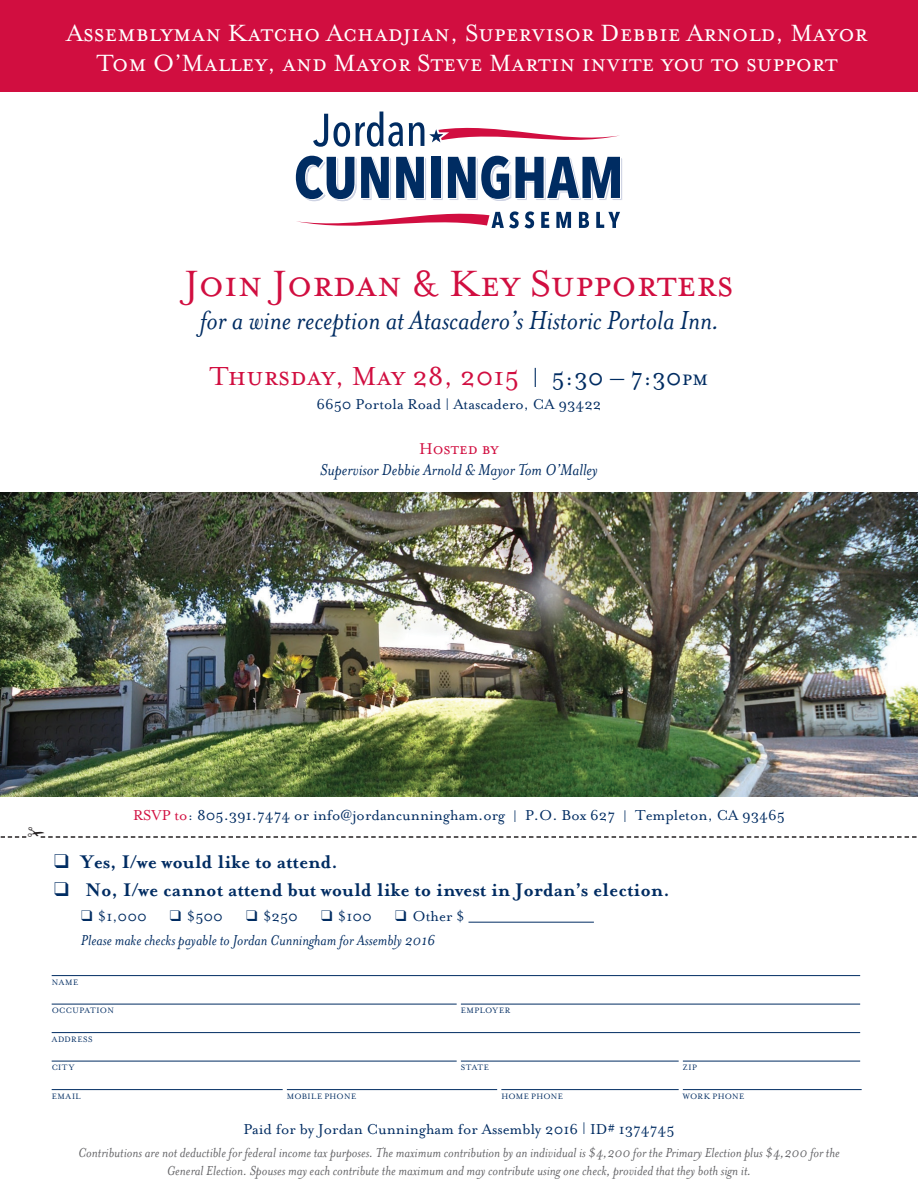
<style>
.page{position:relative;width:918px;height:1188px;background:#fff}
.page>*{position:absolute;margin:0;border:0;box-sizing:border-box;transform-origin:0 0}
.t1{font:42px "Mrs Eaves Small Caps";color:#d10e40}
.t2{font:italic 30px "Mrs Eaves";color:#002c62}
.t3{font:30px "Mrs Eaves Small Caps";color:#d10e40}
.t4{font:27px/30px "Mrs Eaves Small Caps";color:#fff;text-align:center}
.t5{font:700 21px "Mrs Eaves";color:#002c62}
.t6{font:italic 18px "Mrs Eaves";color:#002c62}
.t7{font:18px "Mrs Eaves Small Caps";color:#d10e40}
.t8{font:16.5px "Mrs Eaves Roman";color:#002c62}
.t9{font:italic 16.5px "Mrs Eaves";color:#002c62}
.t10{font:italic 15px/18px "Mrs Eaves";color:#636366;text-align:center}
.t11{font:9px "Mrs Eaves Small Caps";letter-spacing:.045em;color:#002c62}
.t12{font:9px "Mrs Eaves Small Caps";letter-spacing:.02em;color:#002c62}
.s1{font-family:"Mrs Eaves Roman"}
.s2{font-family:"Mrs Eaves Roman";font-size:27px;color:#002c62}
.s3{font-size:24px;color:#002c62}
.s4{color:#d10e40}
</style>
<div class="page">
<div style="left:0;top:0;width:918px;height:91px;background:#d10e40"></div>
<hr style="left:469px;top:922px;width:125px;height:1px;background:#002c62">
<svg style="left:297px;top:211px;width:222px;height:18px"></svg>
<svg style="left:525px;top:211px;width:9px;height:17px"></svg>
<svg style="left:541px;top:212px;width:8px;height:16px"></svg>
<svg style="left:556px;top:212px;width:15px;height:16px"></svg>
<svg style="left:579px;top:212px;width:10px;height:16px"></svg>
<svg style="left:596px;top:212px;width:24px;height:16px"></svg>
<svg style="left:313px;top:112px;width:90px;height:35px"></svg>
<svg style="left:409px;top:122px;width:210px;height:24px"></svg>
<svg style="left:296px;top:156px;width:130px;height:45px"></svg>
<div style="left:431px;top:157px;width:10px;height:41px;background:#002c62"></div>
<svg style="left:432px;top:156px;width:190px;height:45px"></svg>
<img style="left:0;top:492px;width:918px;height:304px">
<hr style="left:52px;top:975px;width:808px;height:1px;background:#002c62">
<hr style="left:52px;top:1004px;width:405px;height:1px;background:#002c62">
<hr style="left:461px;top:1004px;width:399px;height:1px;background:#002c62">
<hr style="left:52px;top:1032px;width:808px;height:1px;background:#002c62">
<hr style="left:52px;top:1061px;width:405px;height:1px;background:#002c62">
<hr style="left:461px;top:1061px;width:218px;height:1px;background:#002c62">
<hr style="left:683px;top:1061px;width:177px;height:1px;background:#002c62">
<hr style="left:52px;top:1089px;width:231px;height:1px;background:#002c62">
<hr style="left:287px;top:1089px;width:210px;height:1px;background:#002c62">
<hr style="left:501px;top:1089px;width:178px;height:1px;background:#002c62">
<hr style="left:683px;top:1089px;width:179px;height:1px;background:#002c62">
<svg style="left:0;top:836px;width:917px;height:2px"></svg>
<h3 class="t4" style="left:66px;top:19px;width:803px">Assemblyman Katcho Achadjian, Supervisor Debbie Arnold, Mayor<br>Tom O’Malley, and Mayor Steve Martin invite you to support</h3>
<h1 class="t1" style="left:184px;top:262px;width:551px">Join Jordan &amp; Key Supporters</h1>
<h2 class="t2" style="left:200px;top:304px;width:521px">for a wine reception at Atascadero’s Historic Portola Inn.</h2>
<h2 class="t3" style="left:209px;top:361px;width:501px">Thursday, May <span class="s1">28, 2015</span> <span class="s2">| 5:30 – 7:30</span><span class="s3">pm</span></h2>
<p class="t8" style="left:316px;top:395px;width:287px">6650 Portola Road | Atascadero, CA 93422</p>
<p class="t7" style="left:419px;top:439px;width:81px">Hosted by</p>
<p class="t6" style="left:320px;top:460px;width:279px">Supervisor Debbie Arnold &amp; Mayor Tom O’Malley</p>
<p class="t8" style="left:133px;top:806px;width:653px"><span class="s4">RSVP to</span>: 805.391.7474 or info@jordancunningham.org | P.O. Box 627 | Templeton, CA 93465</p>
<h3 class="t5" style="left:54px;top:849px;width:285px">❑ Yes, I/we would like to attend.</h3>
<h3 class="t5" style="left:54px;top:878px;width:617px">❑ No, I/we cannot attend but would like to invest in Jordan’s election.</h3>
<p class="t8" style="left:81px;top:907px;width:67px">❑ $1,000</p>
<p class="t8" style="left:170px;top:907px;width:55px">❑ $500</p>
<p class="t8" style="left:246px;top:907px;width:53px">❑ $250</p>
<p class="t8" style="left:321px;top:907px;width:52px">❑ $100</p>
<p class="t8" style="left:395px;top:907px;width:71px">❑ Other $</p>
<p class="t9" style="left:81px;top:931px;width:356px">Please make checks payable to Jordan Cunningham for Assembly 2016</p>
<p class="t11" style="left:52px;top:977px;width:28px">NAME</p>
<p class="t11" style="left:52px;top:1006px;width:64px">OCCUPATION</p>
<p class="t11" style="left:461px;top:1006px;width:51px">EMPLOYER</p>
<p class="t11" style="left:52px;top:1034px;width:43px">ADDRESS</p>
<p class="t11" style="left:52px;top:1063px;width:24px">CITY</p>
<p class="t11" style="left:461px;top:1063px;width:30px">STATE</p>
<p class="t11" style="left:683px;top:1063px;width:16px">ZIP</p>
<p class="t11" style="left:52px;top:1091px;width:31px">EMAIL</p>
<p class="t11" style="left:287px;top:1091px;width:71px">MOBILE PHONE</p>
<p class="t12" style="left:501px;top:1091px;width:63px">HOME PHONE</p>
<p class="t12" style="left:683px;top:1091px;width:63px">WORK PHONE</p>
<p class="t8" style="left:243px;top:1120px;width:433px">Paid for by Jordan Cunningham for Assembly 2016 | ID# 1374745</p>
<p class="t10" style="left:78px;top:1144px;width:763px">Contributions are not deductible for federal income tax purposes. The maximum contribution by an individual is $4,200 for the Primary Election plus $4,200 for the<br>General Election. Spouses may each contribute the maximum and may contribute using one check, provided that they both sign it.</p>
</div>
